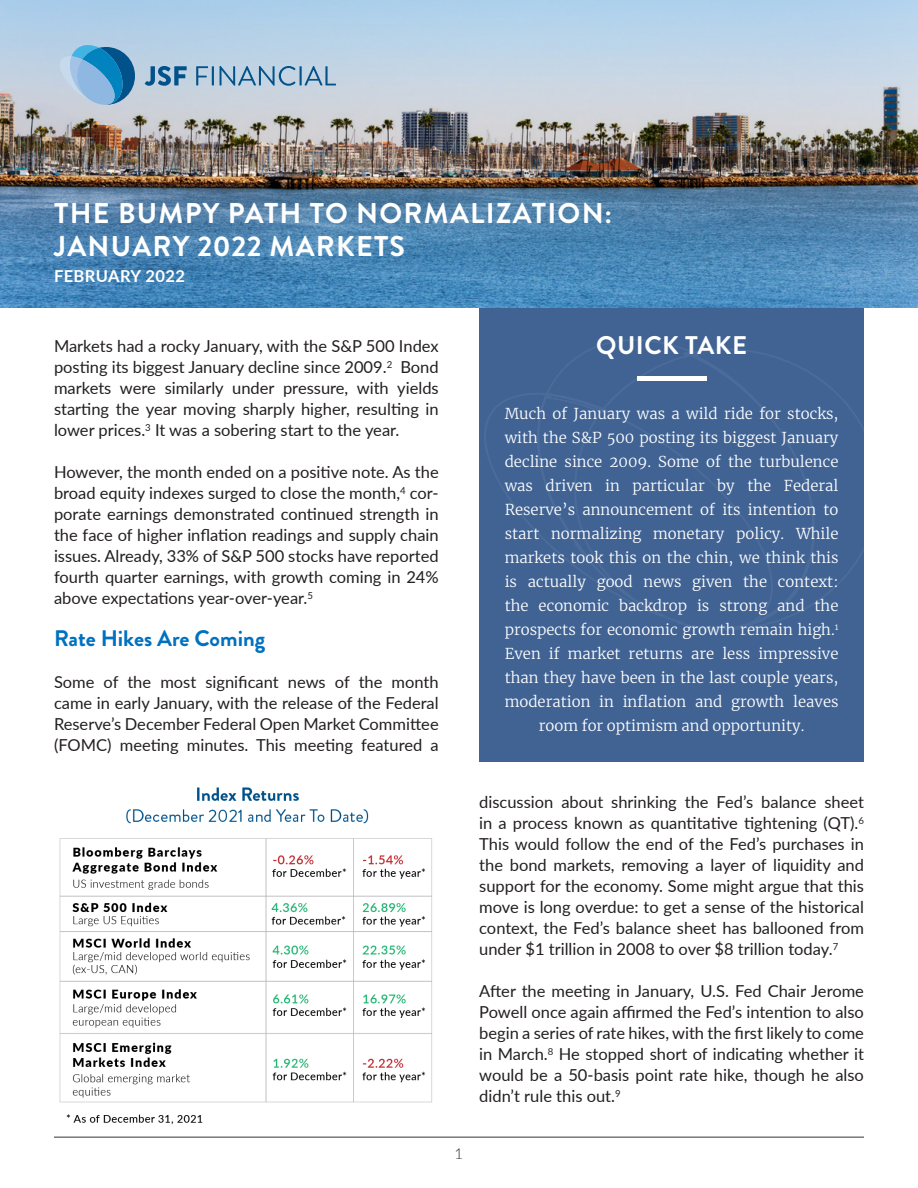
<style>
.page{position:relative;width:918px;height:1188px;background:#fff}
.page>*{position:absolute;margin:0;border:0;box-sizing:border-box;transform-origin:0 0}
.t1{font:700 28.5px "Brandon Grotesque";letter-spacing:.045em;color:#fff}
.t2{font:700 25.5px "Brandon Grotesque";letter-spacing:.02em;color:#fff}
.disc{font:700 22.5px "Brandon Grotesque";color:#0071c0}
.disc-2{font:16.5px/21px "Lato";color:#231f20;text-align:justify}
.t3{font:700 16.5px "Lato";letter-spacing:.025em;color:#fff}
.t4{font:300 15px/24px "Merriweather";color:#fff;text-align:center}
.t5{font:300 15px "Lato";color:#2b2d2e}
</style>
<div class="page">
<hr style="left:54px;top:1137px;width:810px;height:1px;background:#353434">
<div style="left:479px;top:276px;width:385px;height:486px;background:#406394"></div>
<svg style="left:485px;top:393px;width:52px;height:139px"></svg>
<svg style="left:537px;top:339px;width:279px;height:290px"></svg>
<hr style="left:637px;top:377px;width:69px;height:4px;background:#fff">
<img style="left:0;top:0;width:918px;height:307px">
<svg style="left:145px;top:66px;width:42px;height:20px"></svg>
<svg style="left:196px;top:66px;width:18px;height:19px"></svg>
<svg style="left:220px;top:66px;width:116px;height:20px;background:#92b2cb"></svg>
<svg style="left:56px;top:44px;width:79px;height:61px;background:#72a9cf"></svg>
<img style="left:59px;top:787px;width:373px;height:338px">
<p class="t1" style="left:54px;top:194px;width:560px">THE BUMPY PATH TO NORMALIZATION:</p>
<p class="t1" style="left:54px;top:226px;width:352px">JANUARY 2022 MARKETS</p>
<p class="t3" style="left:54px;top:264px;width:132px">FEBRUARY 2022</p>
<p class="disc-2" style="left:54px;top:335px;width:386px">Markets had a rocky January, with the S&amp;P 500 Index posting its biggest January decline since 2009.<sup>2</sup> Bond markets were similarly under pressure, with yields starting the year moving sharply higher, resulting in lower prices.<sup>3</sup> It was a sobering start to the year.</p>
<p class="disc-2" style="left:54px;top:461px;width:386px">However, the month ended on a positive note. As the broad equity indexes surged to close the month,<sup>4</sup> cor&shy;porate earnings demonstrated continued strength in the face of higher inflation readings and supply chain issues. Already, 33% of S&amp;P 500 stocks have reported fourth quarter earnings, with growth coming in 24% above expectations year-over-year.<sup>5</sup></p>
<p class="disc" style="left:54px;top:623px;width:213px">Rate Hikes Are Coming</p>
<p class="disc-2" style="left:54px;top:671px;width:386px">Some of the most significant news of the month came in early January, with the release of the Federal Reserve’s December Federal Open Market Committee (FOMC) meeting minutes. This meeting featured a</p>
<p class="t2" style="left:596px;top:327px;width:152px">QUICK TAKE</p>
<p class="t4" style="left:505px;top:401px;width:335px">Much of January was a wild ride for stocks, with the S&amp;P 500 posting its biggest January decline since 2009. Some of the turbulence was driven in particular by the Federal Reserve’s announcement of its intention to start normalizing monetary policy. While markets took this on the chin, we think this is actually good news given the context: the economic backdrop is strong and the prospects for economic growth remain high.<sup>1<br></sup>Even if market returns are less impressive than they have been in the last couple years, moderation in inflation and growth leaves room for optimism and opportunity.</p>
<p class="disc-2" style="left:479px;top:791px;width:386px">discussion about shrinking the Fed’s balance sheet in a process known as quantitative tightening (QT).<sup>6<br></sup>This would follow the end of the Fed’s purchases in the bond markets, removing a layer of liquidity and support for the economy. Some might argue that this move is long overdue: to get a sense of the historical context, the Fed’s balance sheet has ballooned from under $1 trillion in 2008 to over $8 trillion today.<sup>7</sup></p>
<p class="disc-2" style="left:479px;top:980px;width:386px">After the meeting in January, U.S. Fed Chair Jerome Powell once again affirmed the Fed’s intention to also begin a series of rate hikes, with the first likely to come in March.<sup>8</sup> He stopped short of indicating whether it would be a 50-basis point rate hike, though he also didn’t rule this out.<sup>9</sup></p>
<p class="t5" style="left:455px;top:1143px;width:10px">1</p>
</div>
